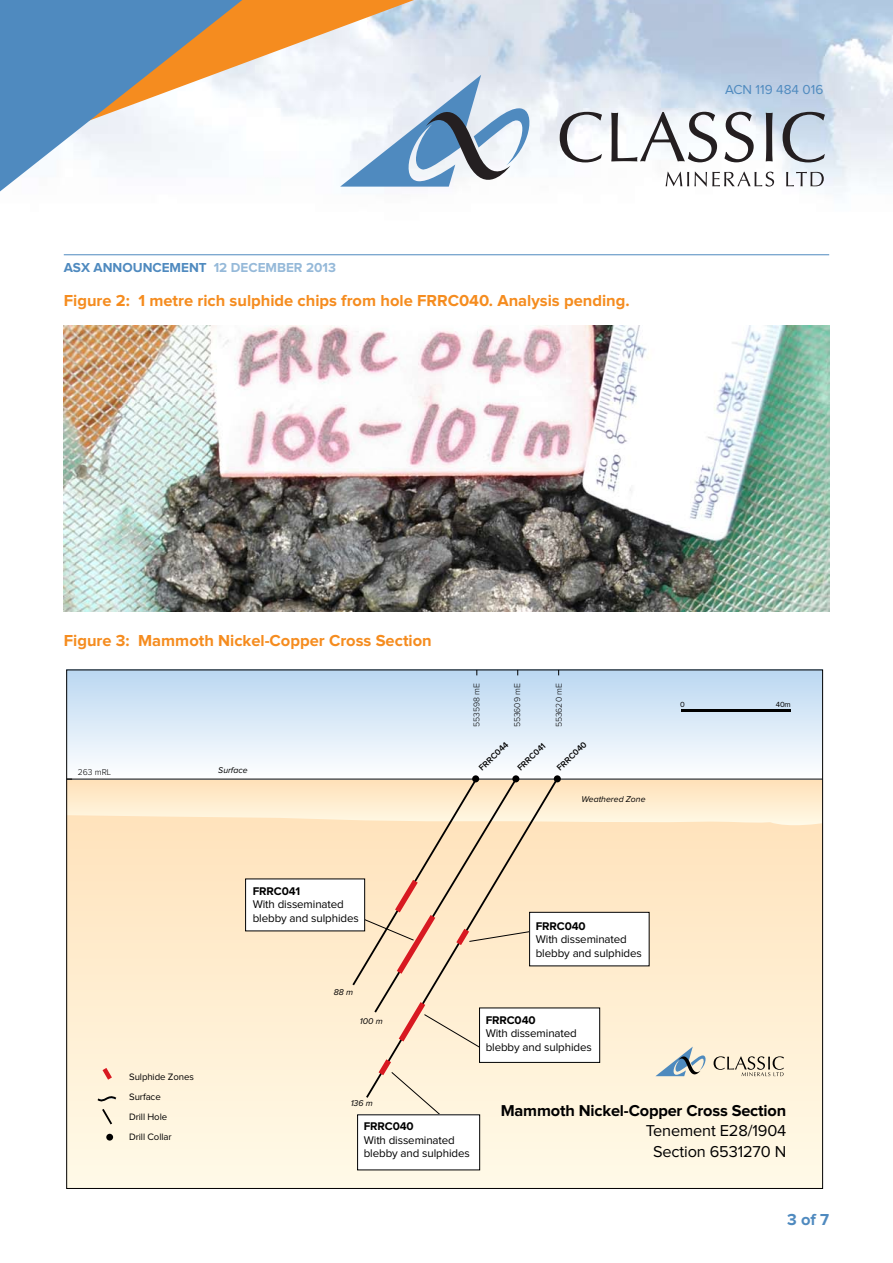
<style>
.page{position:relative;width:893px;height:1263px;background:#fff}
.page>*{position:absolute;margin:0;border:0;box-sizing:border-box;transform-origin:0 0}
.t1{font:700 16.5px "Proxima Nova";color:#f58c1f}
.t2{font:700 16.5px "Proxima Nova";color:#4f8abf}
.t3{font:700 16.35px "Proxima Nova";letter-spacing:-.01em;color:#000}
.t4{font:16.35px/20.4px "Proxima Nova";letter-spacing:-.01em;color:#000;text-align:center}
.t5{font:700 13.5px "Proxima Nova";color:#4f8abf}
.t6{font:13.5px "Proxima Nova";color:#4f8abf}
.t7{font:11.55px/13.5px "Proxima Nova";letter-spacing:-.01em;color:#000}
.t8{font:700 11.55px "Proxima Nova";letter-spacing:-.01em;color:#000}
.t9{font:9.6px/20.2px "Proxima Nova";letter-spacing:-.01em;color:#000}
.t10{font:italic 8.7px "Proxima Nova";color:#000}
.t11{font:300 8.7px "Proxima Nova";color:#000}
.t12{font:600 8.7px "Proxima Nova";color:#000}
.t13{font:7.65px "Proxima Nova";color:#000}
.s1{color:#95b9d9}
</style>
<div class="page">
<img style="left:0;top:0;width:893px;height:192px">
<svg style="left:242px;top:0;width:172px;height:133px"></svg>
<svg style="left:0;top:0;width:242px;height:191px;fill:#4f8abf"></svg>
<svg style="left:666px;top:172px;width:108px;height:15px"></svg>
<svg style="left:786px;top:172px;width:38px;height:14px"></svg>
<svg style="left:560px;top:112px;width:42px;height:50px"></svg>
<svg style="left:783px;top:112px;width:42px;height:50px;background:#a8b2be"></svg>
<svg style="left:766px;top:113px;width:7px;height:48px"></svg>
<svg style="left:724px;top:112px;width:30px;height:50px"></svg>
<svg style="left:611px;top:112px;width:106px;height:50px"></svg>
<svg style="left:340px;top:75px;width:197px;height:117px"></svg>
<hr style="left:64px;top:254px;width:765px;height:1px;background:#4f8abf">
<img style="left:64px;top:325px;width:765px;height:286px">
<div style="left:67px;top:779px;width:756px;height:409px;background:#fff8e5"></div>
<div style="left:67px;top:670px;width:756px;height:109px;background:linear-gradient(to bottom,#bad7f1,#feffff)"></div>
<div style="left:512px;top:775px;width:7px;height:7px;background:#000;border-radius:50%"></div>
<div style="left:554px;top:775px;width:7px;height:7px;background:#000;border-radius:50%"></div>
<div style="left:472px;top:775px;width:7px;height:7px;background:#000;border-radius:50%"></div>
<hr style="left:681px;top:709px;width:109px;height:3px;background:#000">
<div style="left:106px;top:1134px;width:7px;height:6px;background:#000;border-radius:50%"></div>
<div style="left:358px;top:1115px;width:122px;height:55px;background:#fff"></div>
<div style="left:357px;top:1114px;width:123px;height:56px;border:1px solid #000"></div>
<svg style="left:68px;top:779px;width:753px;height:349px"></svg>
<p class="t5" style="left:64px;top:261px;width:274px">ASX Announcement <span class="s1">12 December 2013</span></p>
<h1 class="t1" style="left:64px;top:293px;width:375px">Figure 2: 1 metre rich sulphide chips from hole FRRC</h1>
<h1 class="t1" style="left:459px;top:293px;width:172px">040. Analysis pending.</h1>
<p class="t6" style="left:725px;top:84px;width:100px">ACN 119 484 016</p>
<h1 class="t1" style="left:64px;top:633px;width:369px">Figure 3: Mammoth Nickel-Copper Cross Section</h1>
<p class="t11" style="left:78px;top:768px;width:35px">263 mRL</p>
<p class="t10" style="left:218px;top:766px;width:31px">Surface</p>
<p class="t8" style="left:253px;top:885px;width:49px">FRRC041</p>
<p class="t7" style="left:253px;top:898px;width:108px">With disseminated blebby and sulphides</p>
<p class="t10" style="left:334px;top:988px;width:21px">88 m</p>
<p class="t10" style="left:360px;top:1017px;width:24px">100 m</p>
<p class="t11" style="left:472px;top:727px;width:45px;rotate:-90deg">553598 mE</p>
<p class="t11" style="left:513px;top:727px;width:46px;rotate:-90deg">553609 mE</p>
<p class="t11" style="left:555px;top:727px;width:46px;rotate:-90deg">553620 mE</p>
<p class="t12" style="left:478px;top:766px;width:39px;rotate:-44deg">FRRC044</p>
<p class="t12" style="left:516px;top:766px;width:37px;rotate:-44deg">FRRC041</p>
<p class="t12" style="left:555px;top:766px;width:39px;rotate:-44deg">FRRC040</p>
<p class="t10" style="left:582px;top:795px;width:66px">Weathered Zone</p>
<p class="t13" style="left:680px;top:701px;width:6px">0</p>
<p class="t13" style="left:776px;top:701px;width:16px">40m</p>
<p class="t8" style="left:536px;top:921px;width:51px">FRRC040</p>
<p class="t7" style="left:536px;top:933px;width:108px">With disseminated blebby and sulphides</p>
<p class="t8" style="left:486px;top:1014px;width:51px">FRRC040</p>
<p class="t7" style="left:486px;top:1027px;width:108px">With disseminated blebby and sulphides</p>
<p class="t9" style="left:129px;top:1067px;width:66px">Sulphide Zones<br>Surface<br>Drill Hole<br>Drill Collar</p>
<p class="t10" style="left:351px;top:1099px;width:24px">136 m</p>
<p class="t8" style="left:364px;top:1121px;width:51px">FRRC040</p>
<p class="t7" style="left:364px;top:1134px;width:108px">With disseminated blebby and sulphides</p>
<h2 class="t3" style="left:501px;top:1103px;width:287px">Mammoth Nickel-Copper Cross Section</h2>
<h2 class="t4" style="left:646px;top:1121px;width:142px">Tenement E28/1904<br>Section 6531270 N</h2>
<h1 class="t2" style="left:787px;top:1212px;width:44px">3 of 7</h1>
</div>
